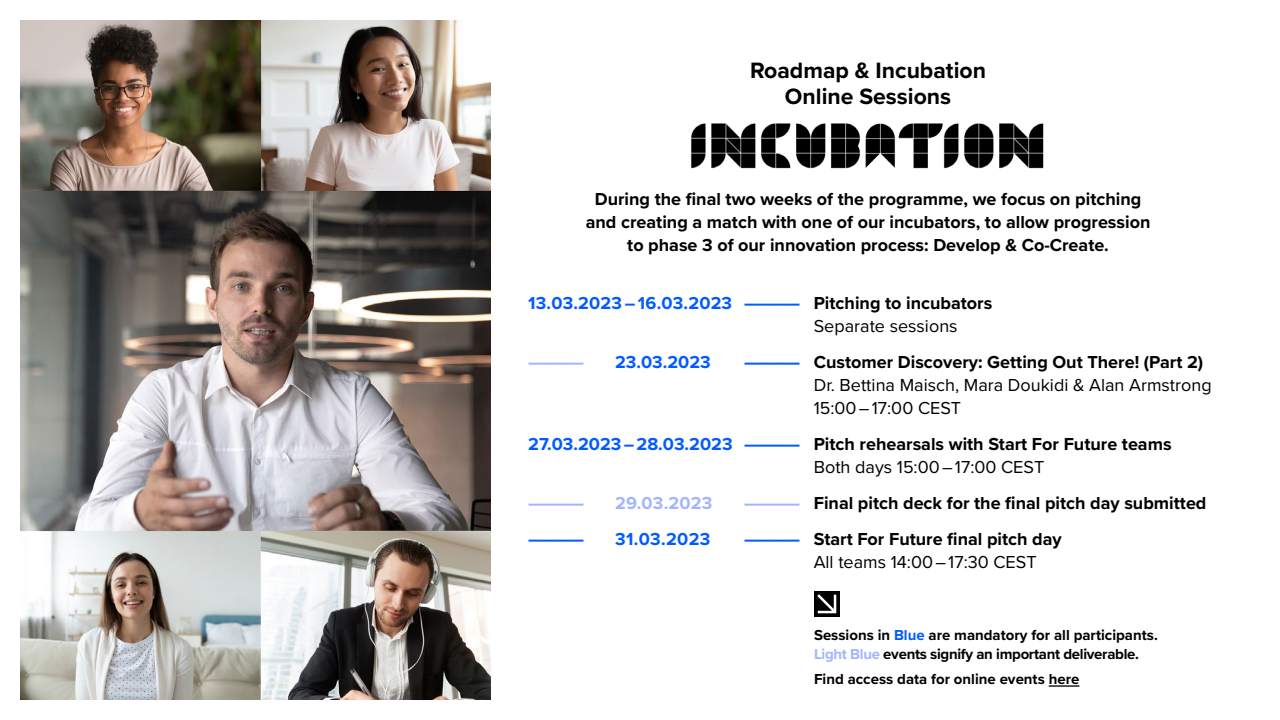
<style>
.page{position:relative;width:1280px;height:720px;background:#fff}
.page>*{position:absolute;margin:0;border:0;box-sizing:border-box;transform-origin:0 0}
.t1{font:700 23px/26px "Proxima Nova";color:#000;text-align:center}
.t2{font:700 18px/23px "Proxima Nova";color:#000;text-align:center}
.t3{font:18px/23px "Proxima Nova";color:#000}
.t4{font:700 18px "Proxima Nova";letter-spacing:.005em;color:#025bff}
.t5{font:700 18px "Proxima Nova";letter-spacing:.01em;color:#a2b6ff}
.t6{font:700 15px/19px "Proxima Nova";letter-spacing:-.02em;color:#000}
.t7{font:700 15px "Proxima Nova";color:#000}
.s1{color:#025bff}
.s2{color:#a2b6ff}
</style>
<div class="page">
<img style="left:20px;top:20px;width:471px;height:680px">
<img style="left:691px;top:123px;width:353px;height:46px">
<hr style="left:1049px;top:685px;width:30px;height:2px;background:#000">
<svg style="left:814px;top:591px;width:26px;height:26px"></svg>
<svg style="left:817px;top:594px;width:19px;height:19px"></svg>
<p class="t1" style="left:750px;top:57px;width:237px">Roadmap &amp; Incubation<br>Online Sessions</p>
<p class="t2" style="left:586px;top:187px;width:566px">During the final two weeks of the programme, we focus on pitching and creating a match with one of our incubators, to allow progression to phase 3 of our innovation process: Develop &amp; Co-Create.</p>
<p class="t4" style="left:528px;top:289px;width:273px">13.03.2023 – 16.03.2023 ————</p>
<p class="t5" style="left:528px;top:348px;width:57px">————</p>
<p class="t4" style="left:615px;top:348px;width:97px">23.03.2023</p>
<p class="t4" style="left:744px;top:348px;width:57px">————</p>
<p class="t4" style="left:528px;top:430px;width:273px">27.03.2023 – 28.03.2023 ————</p>
<p class="t5" style="left:528px;top:489px;width:57px">————</p>
<p class="t5" style="left:615px;top:489px;width:99px">29.03.2023</p>
<p class="t5" style="left:744px;top:489px;width:57px">————</p>
<p class="t4" style="left:528px;top:525px;width:57px">————</p>
<p class="t4" style="left:615px;top:525px;width:97px">31.03.2023</p>
<p class="t4" style="left:744px;top:525px;width:57px">————</p>
<p class="t2" style="left:814px;top:291px;width:180px">Pitching to incubators</p>
<p class="t3" style="left:814px;top:313px;width:145px">Separate sessions</p>
<p class="t2" style="left:814px;top:350px;width:391px">Customer Discovery: Getting Out There! (Part 2)</p>
<p class="t3" style="left:814px;top:372px;width:399px">Dr. Bettina Maisch, Mara Doukidi &amp; Alan Armstrong<br>15:00 – 17:00 CEST</p>
<p class="t2" style="left:814px;top:432px;width:359px">Pitch rehearsals with Start For Future teams</p>
<p class="t3" style="left:814px;top:454px;width:232px">Both days 15:00 – 17:00 CEST</p>
<p class="t2" style="left:814px;top:484px;width:394px;line-height:36px;text-align:left">Final pitch deck for the final pitch day submitted<br>Start For Future final pitch day</p>
<p class="t3" style="left:814px;top:549px;width:224px">All teams 14:00 – 17:30 CEST</p>
<p class="t6" style="left:814px;top:626px;width:345px">Sessions in <span class="s1">Blue</span> are mandatory for all participants.<br><span class="s2">Light Blue</span> events signify an important deliverable.</p>
<p class="t7" style="left:814px;top:668px;width:267px">Find access data for online events here</p>
</div>
